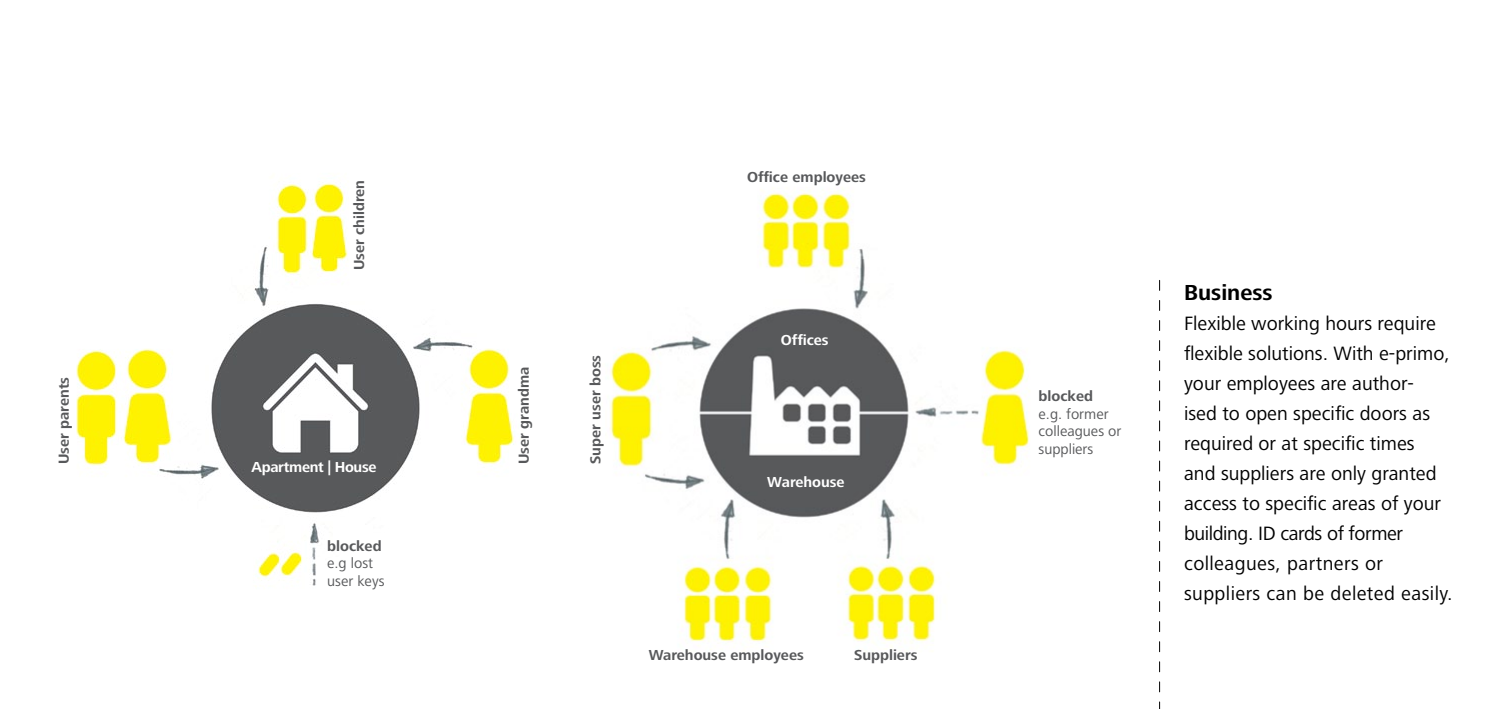
<style>
.page{position:relative;width:1489px;height:709px;background:#fff}
.page>*{position:absolute;margin:0;border:0;box-sizing:border-box;transform-origin:0 0}
.fließtext{font:700 22.5px "Frutiger Next LTCE";color:#000}
.t1{font:20px/30px "Frutiger Next LTCE";color:#000}
.fließtext-2{font:700 15px "Frutiger Next LTCE";color:#58595b}
.fließtext-3{font:15px "Frutiger Next LTCE";color:#58595b}
.fließtext-4{font:700 15px "Frutiger Next LTCE";letter-spacing:-.02em;color:#fff}
.fließtext-5{font:700 15px "Frutiger Next LTCE";color:#fff}
</style>
<div class="page">
<img style="left:610px;top:190px;width:420px;height:460px">
<img style="left:76px;top:183px;width:438px;height:403px">
<svg style="left:1159px;top:280px;width:1px;height:429px"></svg>
<p class="fließtext-2" style="left:55px;top:464px;width:89px;rotate:-90deg">User parents</p>
<p class="fließtext-2" style="left:350px;top:270px;width:92px;rotate:-90deg">User children</p>
<p class="fließtext-4" style="left:251px;top:458px;width:126px">Apartment | House</p>
<p class="fließtext-2" style="left:327px;top:537px;width:56px">blocked</p>
<p class="fließtext-3" style="left:327px;top:555px;width:47px">e.g lost</p>
<p class="fließtext-3" style="left:327px;top:572px;width:59px">user keys</p>
<p class="fließtext-2" style="left:515px;top:464px;width:98px;rotate:-90deg">User grandma</p>
<p class="fließtext-2" style="left:587px;top:464px;width:110px;rotate:-90deg">Super user boss</p>
<p class="fließtext-2" style="left:747px;top:169px;width:120px">Office employees</p>
<p class="fließtext-4" style="left:781px;top:332px;width:49px">Offices</p>
<p class="fließtext-5" style="left:767px;top:473px;width:79px">Warehouse</p>
<p class="fließtext-2" style="left:648px;top:647px;width:156px">Warehouse employees</p>
<p class="fließtext-2" style="left:854px;top:647px;width:65px">Suppliers</p>
<p class="fließtext-2" style="left:1038px;top:388px;width:56px">blocked</p>
<p class="fließtext-3" style="left:1038px;top:405px;width:72px">e.g. former</p>
<p class="fließtext-3" style="left:1038px;top:423px;width:84px">colleagues or</p>
<p class="fließtext-3" style="left:1038px;top:440px;width:56px">suppliers</p>
<p class="fließtext" style="left:1183px;top:280px;width:90px">Business</p>
<p class="t1" style="left:1183px;top:309px;width:270px">Flexible working hours require flexible solutions. With e-primo, your employees are author-<br>ised to open specific doors as required or at specific times<br>and suppliers are only granted access to specific areas of your building. ID cards of former colleagues, partners or suppliers can be deleted easily.</p>
</div>
